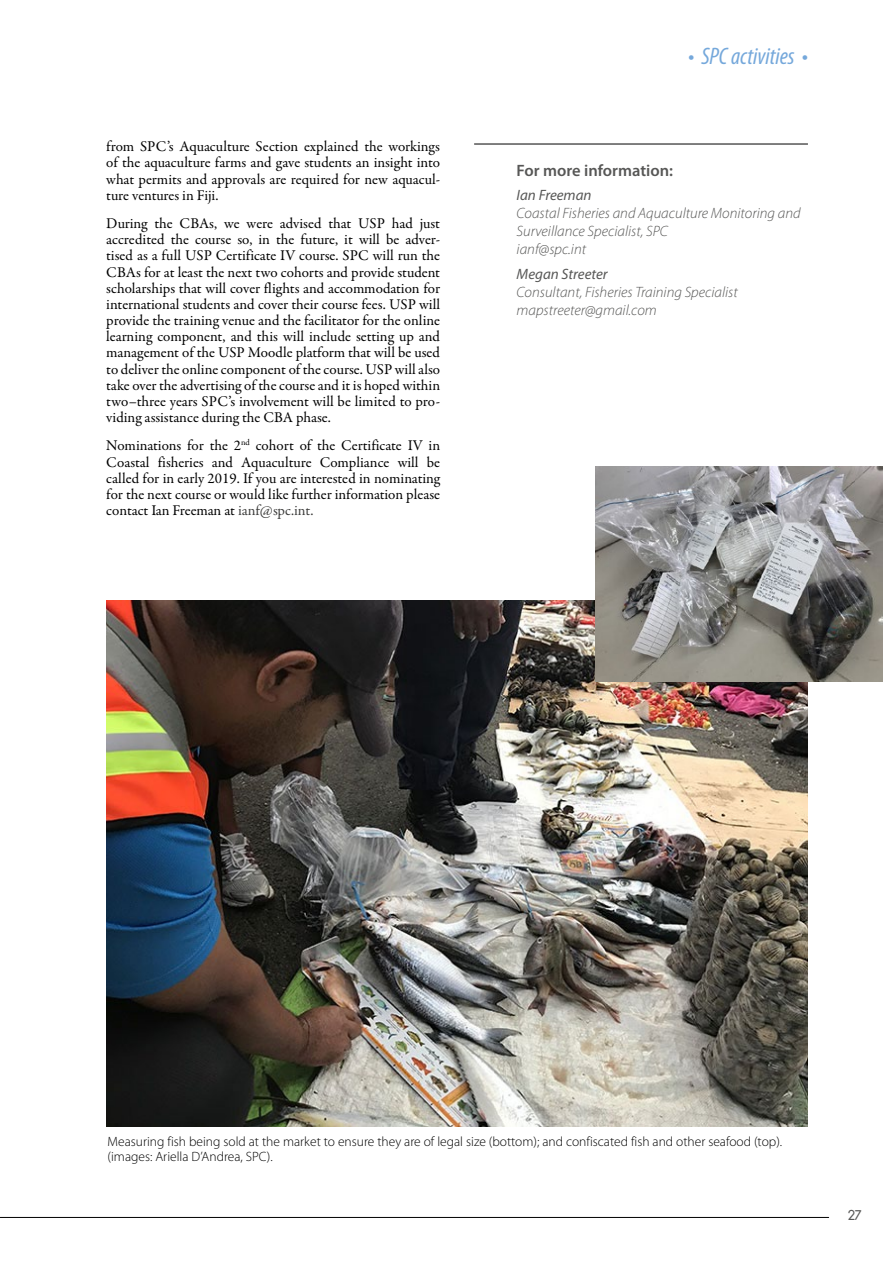
<style>
.page{position:relative;width:893px;height:1263px;background:#fff}
.page>*{position:absolute;margin:0;border:0;box-sizing:border-box;transform-origin:0 0}
.t1{font:italic condensed 24px "Myriad Pro";color:#75a8db}
.t2{font:600 16.5px "Myriad Pro";color:#575756}
.t3{font:15px/16.2px "Garamond Premr Pro";letter-spacing:-.005em;color:#000;text-align:justify}
.t4{font:italic 300 15px/18px "Myriad Pro";color:#575756}
.t5{font:italic 15px "Myriad Pro";color:#575756}
.t6{font:15px "Duepuntozero";color:#575756}
.t7{font:300 13.5px/15px "Myriad Pro";color:#000}
.s1{color:#3c3c3b}
</style>
<div class="page">
<hr style="left:0;top:1217px;width:829px;height:1px;background:#000">
<img style="left:106px;top:601px;width:702px;height:526px">
<img style="left:596px;top:467px;width:286px;height:215px">
<hr style="left:474px;top:144px;width:334px;height:1px;background:#000">
<p class="t3" style="left:106px;top:139px;width:335px">from SPC’s Aquaculture Section explained the workings of the aquaculture farms and gave students an insight into what permits and approvals are required for new aquacul&shy;ture ventures in Fiji.</p>
<p class="t3" style="left:106px;top:215px;width:335px">During the CBAs, we were advised that USP had just accredited the course so, in the future, it will be adver&shy;tised as a full USP Certificate IV course. SPC will run the CBAs for at least the next two cohorts and provide student scholarships that will cover flights and accommodation for international students and cover their course fees. USP will provide the training venue and the facilitator for the online learning component, and this will include setting up and management of the USP Moodle platform that will be used to deliver the online component of the course. USP will also take over the advertising of the course and it is hoped within two–three years SPC’s involvement will be limited to pro&shy;viding assistance during the CBA phase.</p>
<p class="t3" style="left:106px;top:438px;width:335px">Nominations for the 2<sup>nd</sup> cohort of the Certificate IV in Coastal fisheries and Aquaculture Compliance will be called for in early 2019. If you are interested in nominating for the next course or would like further information please contact Ian Freeman at <span class="s1">ianf@spc.int.</span></p>
<h1 class="t1" style="left:688px;top:41px;width:121px">• SPC activities •</h1>
<p class="t2" style="left:517px;top:160px;width:158px">For more information:</p>
<p class="t5" style="left:517px;top:186px;width:76px">Ian Freeman</p>
<p class="t4" style="left:517px;top:204px;width:285px">Coastal Fisheries and Aquaculture Monitoring and<br>Surveillance Specialist, SPC<br>ianf@spc.int</p>
<p class="t5" style="left:517px;top:265px;width:93px">Megan Streeter</p>
<p class="t4" style="left:517px;top:283px;width:223px">Consultant, Fisheries Training Specialist mapstreeter@gmail.com</p>
<p class="t7" style="left:108px;top:1133px;width:676px">Measuring fish being sold at the market to ensure they are of legal size (bottom); and confiscated fish and other seafood (top). (images: Ariella D’Andrea, SPC).</p>
<p class="t6" style="left:848px;top:1207px;width:15px">27</p>
</div>
